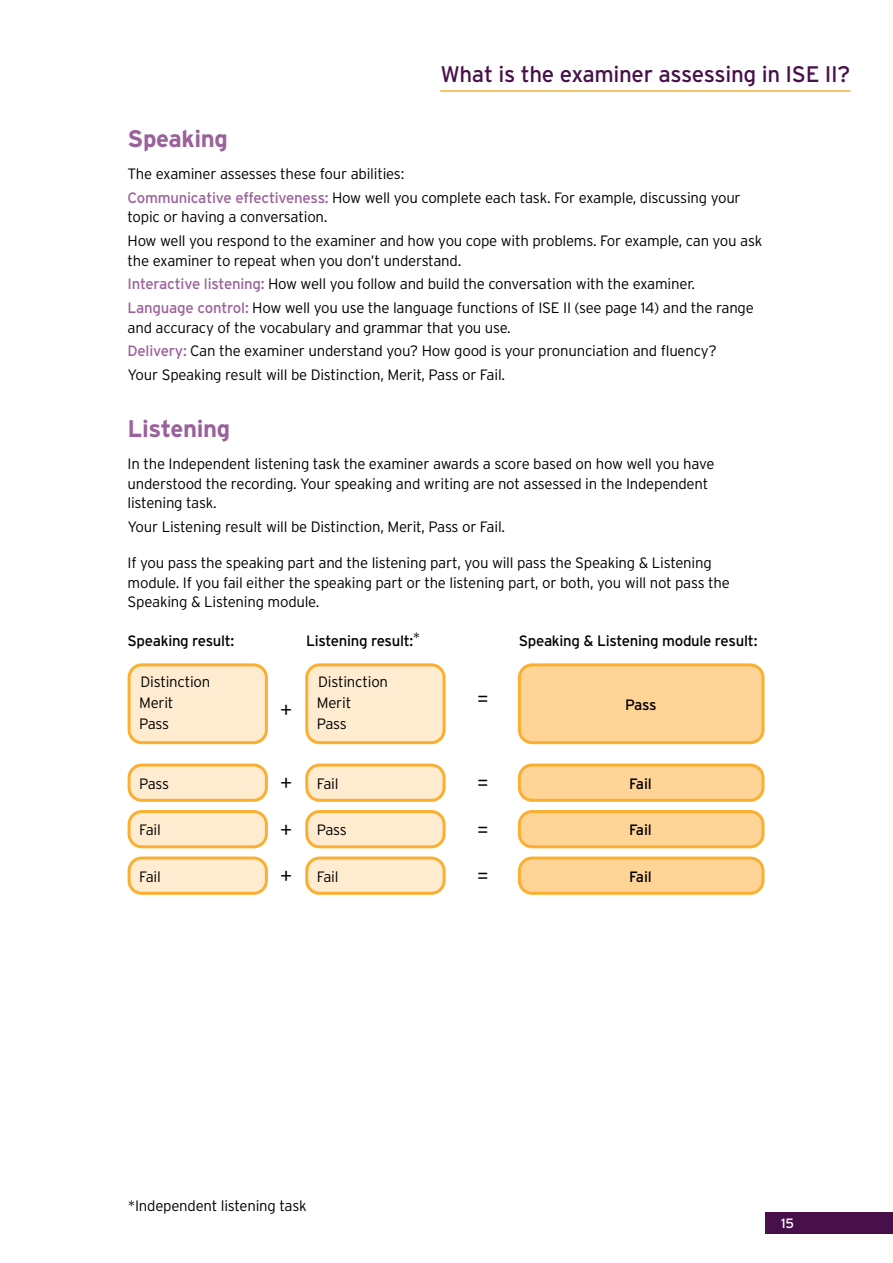
<style>
.page{position:relative;width:893px;height:1263px;background:#fff}
.page>*{position:absolute;margin:0;border:0;box-sizing:border-box;transform-origin:0 0}
.t1{font:700 24px "Interstate";letter-spacing:-.015em;color:#9a619b}
.t2{font:22.5px "Interstate";letter-spacing:-.015em;color:#48104a}
.t3{font:300 21px "Interstate";color:#000}
.t4{font:300 15px/23.7px "Interstate";letter-spacing:-.015em;color:#000}
.t5{font:15px "Interstate";letter-spacing:-.02em;color:#000}
.t6{font:13.5px "Interstate";color:#fff}
.s1{font-weight:400;color:#9a619b}
.s2{font-size:21px}
</style>
<div class="page">
<div style="left:765px;top:1212px;width:128px;height:21px;background:#48104a"></div>
<hr style="left:440px;top:90px;width:410px;height:2px;background:#fbaf30">
<div style="left:129px;top:665px;width:137px;height:78px;background:#ffecd0;border-radius:13px"></div>
<div style="left:128px;top:663px;width:140px;height:81px;border:3px solid #fbaf30;border-radius:13px"></div>
<div style="left:307px;top:665px;width:137px;height:78px;background:#ffecd0;border-radius:13px"></div>
<div style="left:305px;top:663px;width:141px;height:81px;border:3px solid #fbaf30;border-radius:13px"></div>
<div style="left:519px;top:665px;width:244px;height:78px;background:#ffd496;border-radius:13px"></div>
<div style="left:518px;top:663px;width:246px;height:81px;border:3px solid #fbaf30;border-radius:13px"></div>
<div style="left:129px;top:765px;width:137px;height:35px;background:#ffecd0;border-radius:13px"></div>
<div style="left:128px;top:763px;width:140px;height:39px;border:3px solid #fbaf30;border-radius:13px"></div>
<div style="left:307px;top:765px;width:137px;height:35px;background:#ffecd0;border-radius:13px"></div>
<div style="left:305px;top:763px;width:141px;height:39px;border:3px solid #fbaf30;border-radius:13px"></div>
<div style="left:519px;top:765px;width:244px;height:35px;background:#ffd496;border-radius:13px"></div>
<div style="left:518px;top:763px;width:246px;height:39px;border:3px solid #fbaf30;border-radius:13px"></div>
<div style="left:129px;top:811px;width:137px;height:36px;background:#ffecd0;border-radius:13px"></div>
<div style="left:128px;top:810px;width:140px;height:38px;border:3px solid #fbaf30;border-radius:13px"></div>
<div style="left:307px;top:811px;width:137px;height:36px;background:#ffecd0;border-radius:13px"></div>
<div style="left:305px;top:810px;width:141px;height:38px;border:3px solid #fbaf30;border-radius:13px"></div>
<div style="left:519px;top:811px;width:244px;height:36px;background:#ffd496;border-radius:13px"></div>
<div style="left:518px;top:810px;width:246px;height:38px;border:3px solid #fbaf30;border-radius:13px"></div>
<div style="left:129px;top:858px;width:137px;height:35px;background:#ffecd0;border-radius:13px"></div>
<div style="left:128px;top:856px;width:140px;height:39px;border:3px solid #fbaf30;border-radius:13px"></div>
<div style="left:307px;top:858px;width:137px;height:35px;background:#ffecd0;border-radius:13px"></div>
<div style="left:305px;top:856px;width:141px;height:39px;border:3px solid #fbaf30;border-radius:13px"></div>
<div style="left:519px;top:858px;width:244px;height:35px;background:#ffd496;border-radius:13px"></div>
<div style="left:518px;top:856px;width:246px;height:39px;border:3px solid #fbaf30;border-radius:13px"></div>
<h2 class="t2" style="left:441px;top:61px;width:411px">What is the examiner assessing in ISE II?</h2>
<h1 class="t1" style="left:128px;top:125px;width:102px">Speaking</h1>
<p class="t4" style="left:128px;top:162px;width:615px">The examiner assesses these four abilities:<br><span class="s1">Communicative effectiveness:</span> How well you complete each task. For example, discussing your</p>
<p class="t4" style="left:128px;top:205px;width:636px">topic or having a conversation.<br>How well you respond to the examiner and how you cope with problems. For example, can you ask</p>
<p class="t4" style="left:128px;top:248px;width:628px">the examiner to repeat when you don’t understand.<br><span class="s1">Interactive listening:</span> How well you follow and build the conversation with the examiner.<br><span class="s1">Language control:</span> How well you use the language functions of ISE II (see page 14) and the range</p>
<p class="t4" style="left:128px;top:315px;width:591px">and accuracy of the vocabulary and grammar that you use.<br><span class="s1">Delivery:</span> Can the examiner understand you? How good is your pronunciation and fluency?<br>Your Speaking result will be Distinction, Merit, Pass or Fail.</p>
<h1 class="t1" style="left:128px;top:415px;width:104px">Listening</h1>
<p class="t4" style="left:128px;top:454px;width:588px;line-height:19.5px">In the Independent listening task the examiner awards a score based on how well you have understood the recording. Your speaking and writing are not assessed in the Independent listening task.</p>
<p class="t4" style="left:128px;top:515px;width:379px">Your Listening result will be Distinction, Merit, Pass or Fail.</p>
<p class="t4" style="left:128px;top:553px;width:604px;line-height:19.5px">If you pass the speaking part and the listening part, you will pass the Speaking &amp; Listening module. If you fail either the speaking part or the listening part, or both, you will not pass the<br>Speaking &amp; Listening module.</p>
<p class="t5" style="left:128px;top:632px;width:108px">Speaking result:</p>
<p class="t5" style="left:306px;top:632px;width:116px">Listening result:<sup>*</sup></p>
<p class="t5" style="left:519px;top:632px;width:240px">Speaking &amp; Listening module result:</p>
<p class="t4" style="left:139px;top:671px;width:73px;line-height:21px">Distinction<br>Merit<br>Pass</p>
<p class="t4" style="left:317px;top:671px;width:73px;line-height:21px">Distinction<br>Merit<br>Pass</p>
<h3 class="t3" style="left:280px;top:698px;width:14px">+</h3>
<h3 class="t3" style="left:477px;top:687px;width:14px">=</h3>
<p class="t5" style="left:625px;top:696px;width:33px">Pass</p>
<p class="t4" style="left:139px;top:771px;width:32px">Pass</p>
<p class="t4" style="left:280px;top:771px;width:60px"><span class="s2">+</span> Fail</p>
<h3 class="t3" style="left:477px;top:771px;width:14px">=</h3>
<p class="t5" style="left:629px;top:775px;width:24px">Fail</p>
<p class="t4" style="left:139px;top:818px;width:23px">Fail</p>
<p class="t4" style="left:280px;top:818px;width:68px"><span class="s2">+</span> Pass</p>
<h3 class="t3" style="left:477px;top:818px;width:14px">=</h3>
<p class="t5" style="left:629px;top:821px;width:24px">Fail</p>
<p class="t4" style="left:139px;top:864px;width:23px">Fail</p>
<p class="t4" style="left:280px;top:864px;width:60px"><span class="s2">+</span> Fail</p>
<h3 class="t3" style="left:477px;top:864px;width:14px">=</h3>
<p class="t5" style="left:629px;top:868px;width:24px">Fail</p>
<p class="t4" style="left:128px;top:1194px;width:180px">*Independent listening task</p>
<p class="t6" style="left:781px;top:1215px;width:14px">15</p>
</div>
